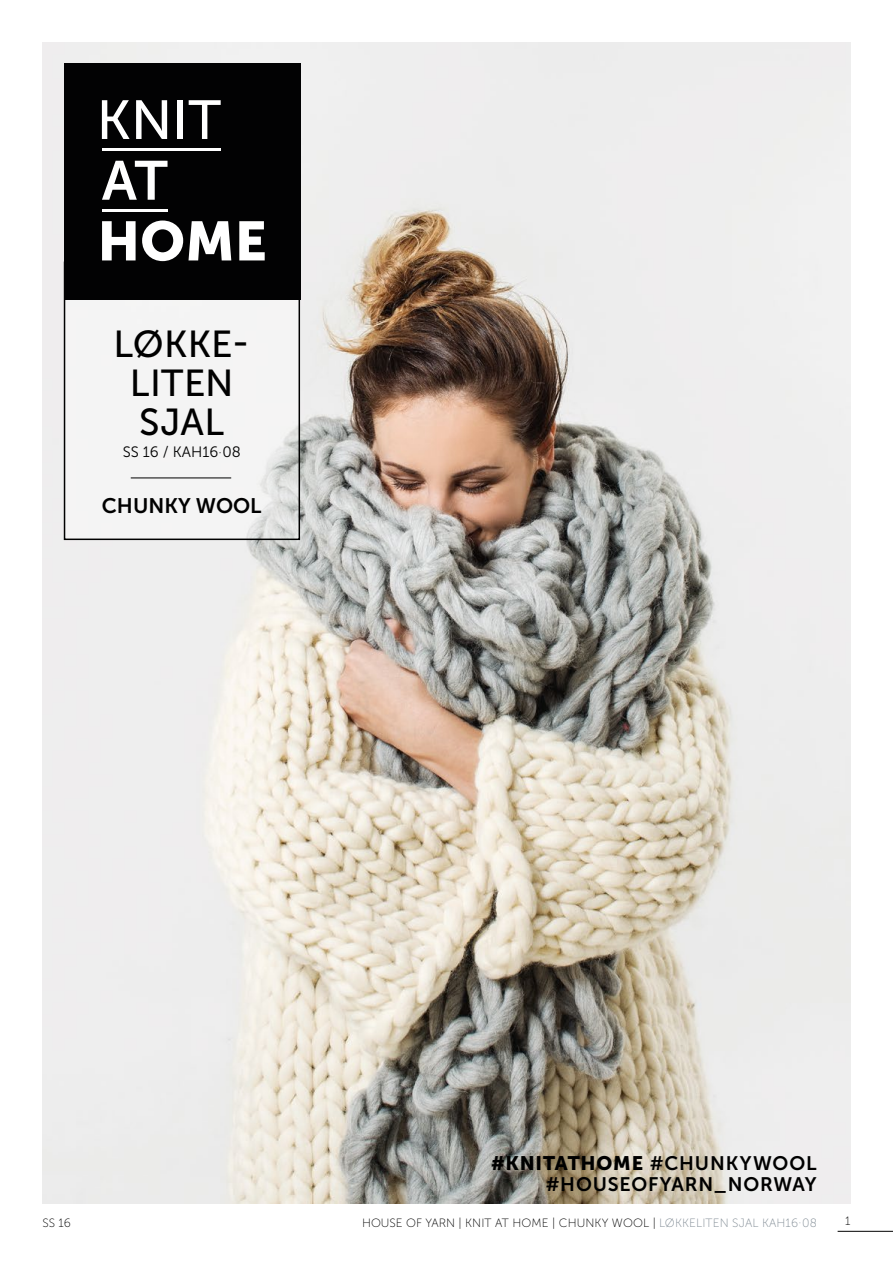
<style>
.page{position:relative;width:893px;height:1263px;background:#fff}
.page>*{position:absolute;margin:0;border:0;box-sizing:border-box;transform-origin:0 0}
.t1{font:37.5px/39px "Museo Sans 500";letter-spacing:.005em;color:#000;text-align:center}
.t2{font:21px "Museo Sans 700";color:#000}
.t3{font:19.5px "Museo Sans 900";letter-spacing:.04em;color:#000}
.t4{font:19.5px "Museo Sans 700";letter-spacing:.045em;color:#000}
.t5{font:15px "Museo Sans 300";color:#000}
.t6{font:12px "Museo Sans 100";letter-spacing:.01em;color:#000}
.s1{font-family:"Museo Sans 100"}
.s2{font-family:"Museo Sans 700"}
.s3{color:#808b94}
</style>
<div class="page">
<hr style="left:838px;top:1231px;width:55px;height:1px;background:#000">
<img style="left:43px;top:43px;width:807px;height:1160px">
<div style="left:65px;top:262px;width:234px;height:277px;background:#f4f4f4"></div>
<div style="left:64px;top:261px;width:236px;height:279px;border:2px solid #000"></div>
<hr style="left:131px;top:477px;width:100px;height:1px;background:#000">
<div style="left:65px;top:64px;width:236px;height:236px;background:#020203"></div>
<svg style="left:102px;top:100px;width:28px;height:39px"></svg>
<svg style="left:136px;top:100px;width:31px;height:39px"></svg>
<div style="left:178px;top:100px;width:5px;height:39px;background:#fff"></div>
<svg style="left:189px;top:100px;width:32px;height:39px"></svg>
<svg style="left:102px;top:161px;width:66px;height:39px"></svg>
<svg style="left:102px;top:221px;width:34px;height:39px"></svg>
<svg style="left:142px;top:221px;width:41px;height:40px"></svg>
<svg style="left:189px;top:221px;width:42px;height:39px"></svg>
<svg style="left:239px;top:221px;width:26px;height:39px"></svg>
<hr style="left:102px;top:148px;width:119px;height:2px;background:#fff">
<hr style="left:102px;top:209px;width:65px;height:2px;background:#fff">
<h1 class="t1" style="left:113px;top:324px;width:138px">LØKKE-<br>LITEN<br>SJAL</h1>
<p class="t5" style="left:123px;top:444px;width:119px">SS 16 / KAH16<span class="s1">·</span>08</p>
<h2 class="t2" style="left:102px;top:494px;width:161px">CHUNKY WOOL</h2>
<h3 class="t3" style="left:491px;top:1152px;width:327px">#KNITATHOME <span class="s2">#CHUNKYWOOL</span></h3>
<h3 class="t4" style="left:546px;top:1173px;width:272px">#HOUSEOFYARN_NORWAY</h3>
<p class="t6" style="left:43px;top:1216px;width:30px">SS 16</p>
<p class="t6" style="left:362px;top:1216px;width:456px">HOUSE OF YARN | KNIT AT HOME | CHUNKY WOOL | <span class="s3">LØKKELITEN SJAL KAH16·08</span></p>
<p class="t6" style="left:845px;top:1215px;width:7px">1</p>
</div>
